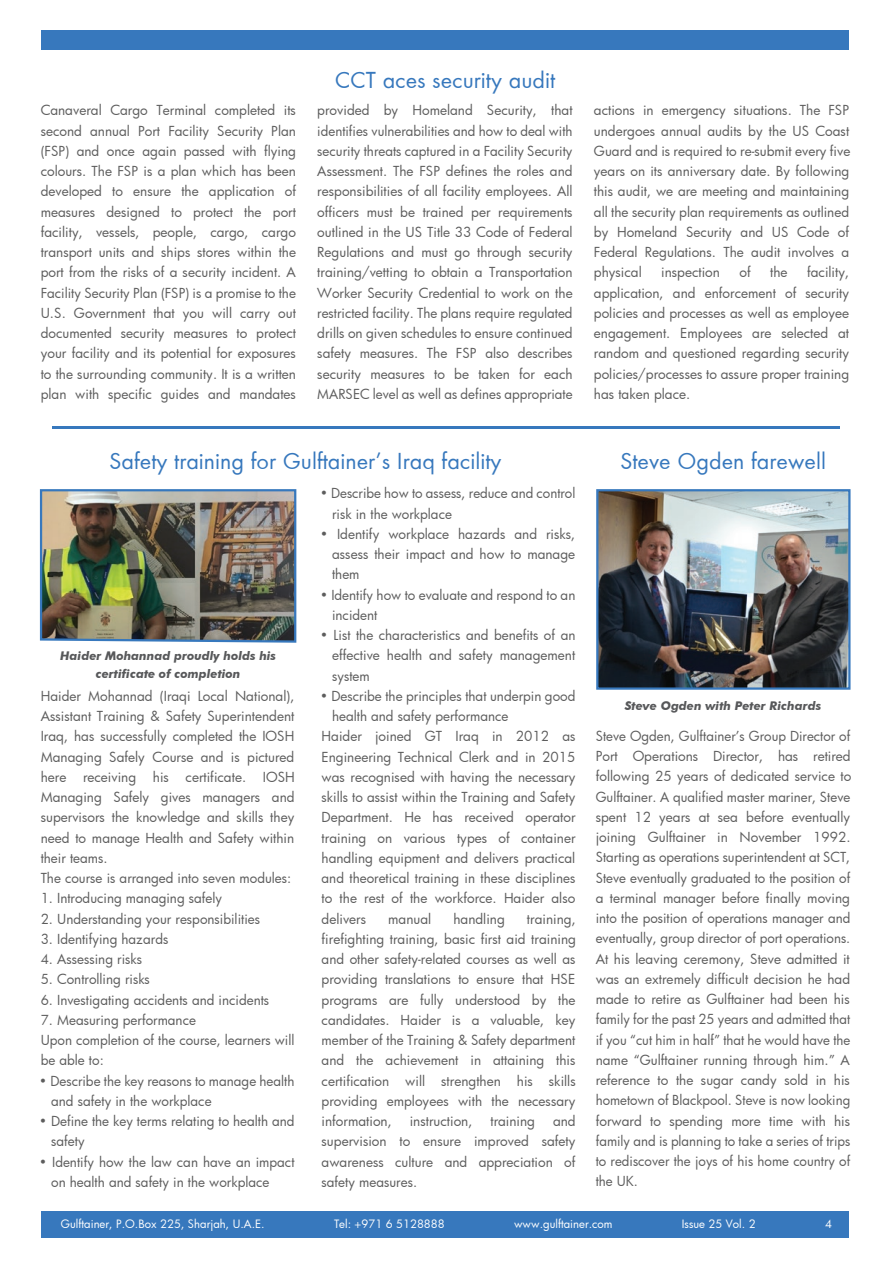
<style>
.page{position:relative;width:893px;height:1263px;background:#fff}
.page>*{position:absolute;margin:0;border:0;box-sizing:border-box;transform-origin:0 0}
.t1{font:24px "Futura";color:#3778bd}
.t2{font:13.5px/20.2px "Futura";color:#5d5d5d;text-align:justify}
.t3{font:italic 700 12px/18px "Futura BT";color:#57585a;text-align:center}
.t4{font:11.25px "Futura";color:#fff}
</style>
<div class="page">
<div style="left:41px;top:1211px;width:808px;height:26px;background:#3778bd"></div>
<div style="left:41px;top:30px;width:808px;height:20px;background:#3778bd"></div>
<hr style="left:52px;top:426px;width:787px;height:3px;background:#3778bd">
<img style="left:599px;top:492px;width:248px;height:195px">
<div style="left:596px;top:489px;width:254px;height:201px;border:2px solid #3778bd"></div>
<img style="left:39px;top:489px;width:258px;height:154px">
<h1 class="t1" style="left:335px;top:66px;width:222px">CCT aces security audit</h1>
<p class="t2" style="left:41px;top:100px;width:257px">Canaveral Cargo Terminal completed its second annual Port Facility Security Plan (FSP) and once again passed with flying colours. The FSP is a plan which has been developed to ensure the application of measures designed to protect the port facility, vessels, people, cargo, cargo transport units and ships stores within the port from the risks of a security incident. A Facility Security Plan (FSP) is a promise to the U.S. Government that you will carry out documented security measures to protect your facility and its potential for exposures to the surrounding community. It is a written plan with specific guides and mandates</p>
<p class="t2" style="left:317px;top:100px;width:257px">provided by Homeland Security, that identifies vulnerabilities and how to deal with security threats captured in a Facility Security Assessment. The FSP defines the roles and responsibilities of all facility employees. All officers must be trained per requirements outlined in the US Title 33 Code of Federal Regulations and must go through security training/vetting to obtain a Transportation Worker Security Credential to work on the restricted facility. The plans require regulated drills on given schedules to ensure continued safety measures. The FSP also describes security measures to be taken for each MARSEC level as well as defines appropriate</p>
<p class="t2" style="left:594px;top:100px;width:258px">actions in emergency situations. The FSP undergoes annual audits by the US Coast Guard and is required to re-submit every five years on its anniversary date. By following this audit, we are meeting and maintaining all the security plan requirements as outlined by Homeland Security and US Code of Federal Regulations. The audit involves a physical</p>
<p class="t2" style="left:594px;top:262px;width:257px;text-indent:213px">facility, application, and enforcement of security policies and processes as well as employee engagement. Employees are selected at random and questioned regarding security policies/processes to assure proper training has taken place.</p>
<p class="t2" style="left:661px;top:262px;width:60px">inspection</p>
<p class="t2" style="left:739px;top:262px;width:13px">of</p>
<p class="t2" style="left:770px;top:262px;width:19px">the</p>
<h1 class="t1" style="left:109px;top:447px;width:394px">Safety training for Gulftainer’s Iraq facility</h1>
<p class="t3" style="left:60px;top:646px;width:217px">Haider Mohannad proudly holds his certificate of completion</p>
<p class="t2" style="left:41px;top:685px;width:256px;text-align:left">Haider Mohannad (Iraqi Local National), Assistant Training &amp; Safety Superintendent Iraq, has successfully completed the IOSH Managing Safely Course and is pictured here receiving his certificate. IOSH Managing Safely gives managers and supervisors the knowledge and skills they need to manage Health and Safety within their teams.<br>The course is arranged into seven modules:</p>
<p class="t2" style="left:41px;top:888px;width:183px">1. Introducing managing safely</p>
<p class="t2" style="left:41px;top:908px;width:221px">2. Understanding your responsibilities</p>
<p class="t2" style="left:41px;top:928px;width:129px">3. Identifying hazards</p>
<p class="t2" style="left:41px;top:949px;width:103px">4. Assessing risks</p>
<p class="t2" style="left:41px;top:969px;width:111px">5. Controlling risks</p>
<p class="t2" style="left:41px;top:989px;width:230px">6. Investigating accidents and incidents</p>
<p class="t2" style="left:41px;top:1009px;width:255px;text-align:left">7. Measuring performance<br>Upon completion of the course, learners will be able to:</p>
<p class="t2" style="left:51px;top:1070px;width:245px;text-indent:-12px">• Describe the key reasons to manage health and safety in the workplace</p>
<p class="t2" style="left:51px;top:1111px;width:245px;text-indent:-12px">• Define the key terms relating to health and safety</p>
<p class="t2" style="left:51px;top:1151px;width:245px;text-indent:-12px">• Identify how the law can have an impact on health and safety in the workplace</p>
<p class="t2" style="left:332px;top:483px;width:245px;text-indent:-12px">• Describe how to assess, reduce and control risk in the workplace</p>
<p class="t2" style="left:332px;top:523px;width:245px;text-indent:-12px">• Identify workplace hazards and risks, assess their impact and how to manage them</p>
<p class="t2" style="left:332px;top:584px;width:245px;text-indent:-12px">• Identify how to evaluate and respond to an incident</p>
<p class="t2" style="left:332px;top:625px;width:245px;text-indent:-12px">• List the characteristics and benefits of an effective health and safety management system</p>
<p class="t2" style="left:320px;top:685px;width:257px">• Describe the principles that underpin good</p>
<p class="t2" style="left:332px;top:706px;width:178px">health and safety performance</p>
<p class="t2" style="left:322px;top:726px;width:256px">Haider joined GT Iraq in 2012 as</p>
<p class="t2" style="left:322px;top:746px;width:255px">Engineering Technical Clerk and in 2015</p>
<p class="t2" style="left:322px;top:766px;width:255px">was recognised with having the necessary</p>
<p class="t2" style="left:322px;top:787px;width:255px">skills to assist within the Training and Safety</p>
<p class="t2" style="left:322px;top:807px;width:255px">Department. He has received operator</p>
<p class="t2" style="left:322px;top:827px;width:255px">training on various types of container</p>
<p class="t2" style="left:322px;top:847px;width:255px">handling equipment and delivers practical</p>
<p class="t2" style="left:322px;top:868px;width:255px">and theoretical training in these disciplines</p>
<p class="t2" style="left:322px;top:888px;width:255px">to the rest of the workforce. Haider also</p>
<p class="t2" style="left:322px;top:908px;width:46px">delivers</p>
<p class="t2" style="left:388px;top:908px;width:45px">manual</p>
<p class="t2" style="left:453px;top:908px;width:53px">handling</p>
<p class="t2" style="left:322px;top:908px;width:256px;text-indent:205px">training, firefighting training, basic first aid training and other safety-related courses as well as providing translations to ensure that HSE programs are fully understood by the candidates. Haider is a valuable, key member of the Training &amp; Safety department and the achievement in attaining this certification will strengthen his skills providing employees with the necessary information,</p>
<p class="t2" style="left:322px;top:1111px;width:256px;text-indent:231px">and supervision to ensure improved safety awareness culture and appreciation of safety measures.</p>
<p class="t2" style="left:410px;top:1111px;width:64px">instruction,</p>
<p class="t2" style="left:490px;top:1111px;width:46px">training</p>
<h1 class="t1" style="left:620px;top:447px;width:207px">Steve Ogden farewell</h1>
<p class="t3" style="left:625px;top:697px;width:198px">Steve Ogden with Peter Richards</p>
<p class="t2" style="left:596px;top:725px;width:257px">Steve Ogden, Gulftainer’s Group Director of Port Operations Director, has retired following 25 years of dedicated service to Gulftainer. A qualified master mariner, Steve spent 12 years at sea before eventually joining Gulftainer in November 1992.<br>Starting as operations superintendent at SCT, Steve eventually graduated to the position of a terminal manager before finally moving into the position of operations manager and eventually, group director of port operations.<br>At his leaving ceremony, Steve admitted it was an extremely difficult decision he had made to retire as Gulftainer had been his family for the past 25 years and admitted that if you “cut him in half” that he would have the name “Gulftainer running through him.” A reference to the sugar candy sold in his hometown of Blackpool. Steve is now looking forward to spending more time with his family and is planning to take a series of trips to rediscover the joys of his home country of the UK.</p>
<p class="t4" style="left:61px;top:1216px;width:205px">Gulftainer, P.O.Box 225, Sharjah, U.A.E.</p>
<p class="t4" style="left:334px;top:1216px;width:112px">Tel: +971 6 5128888</p>
<p class="t4" style="left:514px;top:1216px;width:100px">www.gulftainer.com</p>
<p class="t4" style="left:682px;top:1216px;width:75px">Issue 25 Vol. 2</p>
<p class="t4" style="left:825px;top:1216px;width:8px">4</p>
</div>
